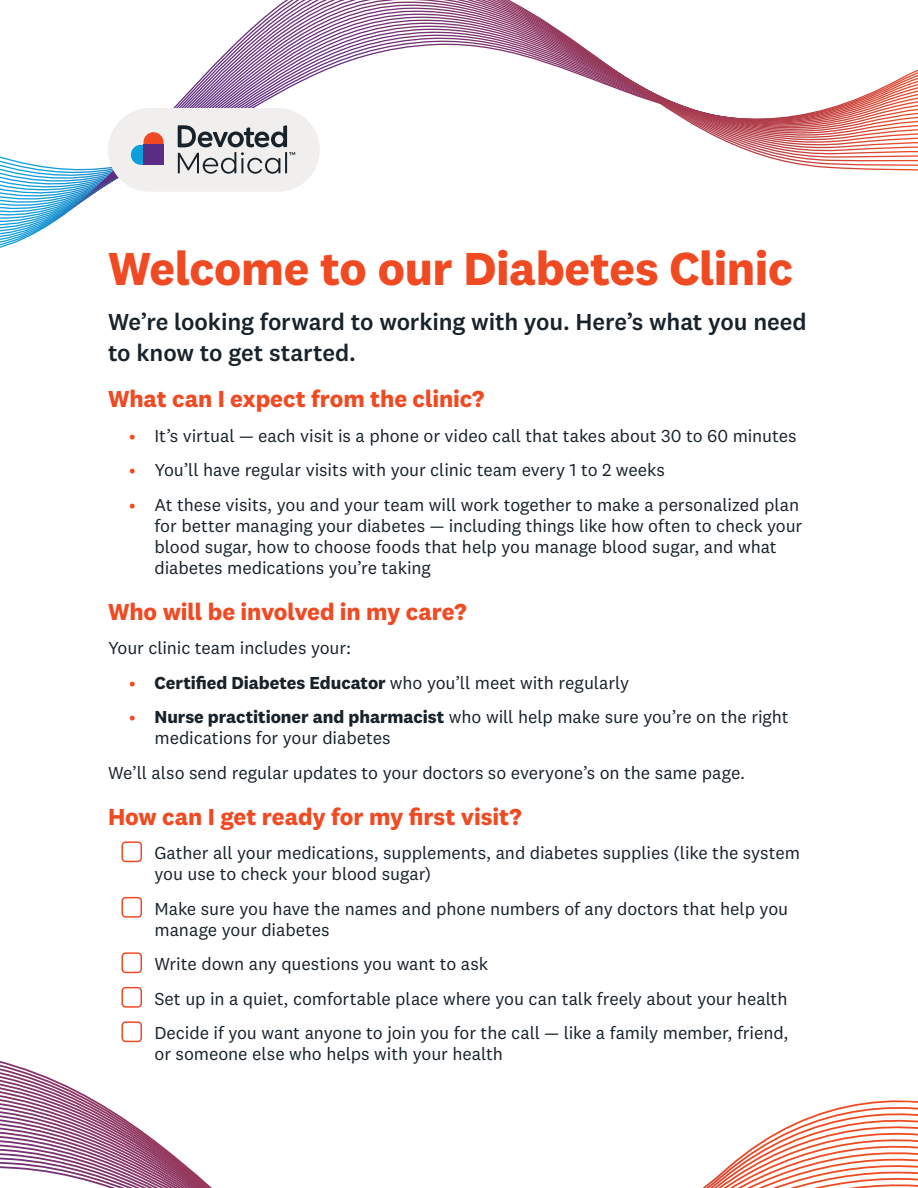
<style>
.page{position:relative;width:918px;height:1188px;background:#fff}
.page>*{position:absolute;margin:0;border:0;box-sizing:border-box;transform-origin:0 0}
.t1{font:700 48px "National 2";letter-spacing:-.01em;color:#f04a23}
.t2{font:700 24px "National 2";letter-spacing:-.005em;color:#f04a23}
.t3{font:500 24px/31.5px "National 2";letter-spacing:-.005em;color:#17222a}
.t4{font:18px/21px "National 2";letter-spacing:-.005em;color:#17222a}
.s1{color:#f04a23}
.s2{font-weight:700}
</style>
<div class="page">
<svg style="left:0;top:0;width:918px;height:248px"></svg>
<svg style="left:0;top:1040px;width:142px;height:45px"></svg>
<svg style="left:0;top:1085px;width:918px;height:103px"></svg>
<div style="left:108px;top:108px;width:212px;height:84px;background:#f0efee;border-radius:42px"></div>
<svg style="left:178px;top:125px;width:117px;height:49px"></svg>
<svg style="left:131px;top:132px;width:33px;height:33px"></svg>
<div style="left:143px;top:145px;width:21px;height:20px;background:#592d83"></div>
<div style="left:121px;top:841px;width:21px;height:21px;border:2px solid #f04a23;border-radius:3px"></div>
<div style="left:121px;top:897px;width:21px;height:21px;border:2px solid #f04a23;border-radius:3px"></div>
<div style="left:121px;top:952px;width:21px;height:21px;border:2px solid #f04a23;border-radius:3px"></div>
<div style="left:121px;top:987px;width:21px;height:21px;border:2px solid #f04a23;border-radius:3px"></div>
<div style="left:121px;top:1021px;width:21px;height:21px;border:2px solid #f04a23;border-radius:3px"></div>
<p class="t1" style="left:108px;top:239px;width:686px">Welcome to our Diabetes Clinic</p>
<p class="t3" style="left:108px;top:306px;width:700px">We’re looking forward to working with you. Here’s what you need to know to get started.</p>
<p class="t2" style="left:108px;top:384px;width:378px">What can I expect from the clinic?</p>
<p class="t4" style="left:129px;top:425px;width:669px"><span class="s1">•</span> It’s virtual — each visit is a phone or video call that takes about 30 to 60 minutes</p>
<p class="t4" style="left:129px;top:460px;width:537px"><span class="s1">•</span> You’ll have regular visits with your clinic team every 1 to 2 weeks</p>
<p class="t4" style="left:154px;top:494px;width:649px;text-indent:-26px"><span class="s1">•</span> At these visits, you and your team will work together to make a personalized plan for better managing your diabetes — including things like how often to check your blood sugar, how to choose foods that help you manage blood sugar, and what diabetes medications you’re taking</p>
<p class="t2" style="left:108px;top:597px;width:360px">Who will be involved in my care?</p>
<p class="t4" style="left:108px;top:637px;width:245px">Your clinic team includes your:</p>
<p class="t4" style="left:129px;top:672px;width:502px"><span class="s1">•</span> <span class="s2">Certified Diabetes Educator</span> who you’ll meet with regularly</p>
<p class="t4" style="left:154px;top:706px;width:636px;text-indent:-26px"><span class="s1">•</span> <span class="s2">Nurse practitioner and pharmacist</span> who will help make sure you’re on the right medications for your diabetes</p>
<p class="t4" style="left:108px;top:762px;width:639px">We’ll also send regular updates to your doctors so everyone’s on the same page.</p>
<p class="t2" style="left:108px;top:802px;width:415px">How can I get ready for my first visit?</p>
<p class="t4" style="left:154px;top:842px;width:647px">Gather all your medications, supplements, and diabetes supplies (like the system you use to check your blood sugar)</p>
<p class="t4" style="left:154px;top:898px;width:635px">Make sure you have the names and phone numbers of any doctors that help you manage your diabetes</p>
<p class="t4" style="left:154px;top:953px;width:335px">Write down any questions you want to ask</p>
<p class="t4" style="left:154px;top:988px;width:634px">Set up in a quiet, comfortable place where you can talk freely about your health</p>
<p class="t4" style="left:154px;top:1022px;width:636px">Decide if you want anyone to join you for the call — like a family member, friend, or someone else who helps with your health</p>
</div>
